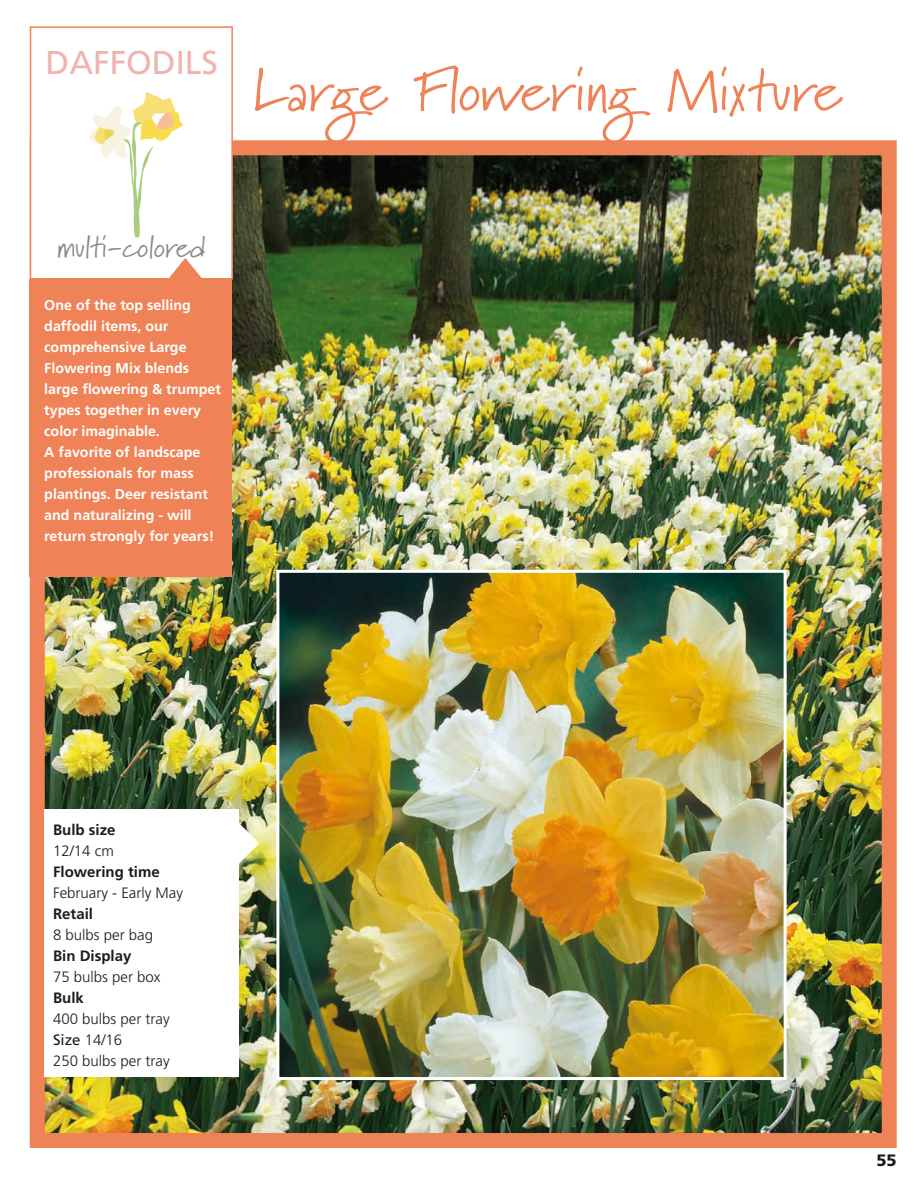
<style>
.page{position:relative;width:918px;height:1188px;background:#fff}
.page>*{position:absolute;margin:0;border:0;box-sizing:border-box;transform-origin:0 0}
.t1{font:60px "Marydale";color:#ef8357}
.t2{font:33px "Frutiger";color:#efb3b0}
.t3{font:30px "Marydale";letter-spacing:-.01em;color:#898988}
.t4{font:900 16.5px "Frutiger";color:#1c1c1b}
.t5{font:300 15px/21px "Frutiger";color:#1c1c1b}
.t6{font:700 15px "Frutiger";color:#1c1c1b}
.t7{font:700 14.25px/21px "Frutiger";color:#fff}
.s1{font-weight:400}
</style>
<div class="page">
<img style="left:46px;top:156px;width:835px;height:976px">
<div style="left:30px;top:140px;width:867px;height:1008px;border:15px solid #ef8357"></div>
<div style="left:30px;top:26px;width:203px;height:254px;background:#fff;border:2px solid #ef8357"></div>
<div style="left:30px;top:279px;width:202px;height:298px;background:#ef8357"></div>
<svg style="left:168px;top:258px;width:34px;height:21px"></svg>
<svg style="left:89px;top:92px;width:94px;height:146px"></svg>
<div style="left:45px;top:809px;width:194px;height:268px;background:#fff"></div>
<svg style="left:239px;top:823px;width:20px;height:41px"></svg>
<img style="left:280px;top:574px;width:503px;height:502px">
<div style="left:276px;top:570px;width:511px;height:510px;border:3px solid #fff"></div>
<h2 class="t2" style="left:46px;top:43px;width:174px">DAFFODILS</h2>
<h1 class="t1" style="left:254px;top:55px;width:591px">Large Flowering Mixture</h1>
<h3 class="t3" style="left:57px;top:229px;width:150px">multi-colored</h3>
<p class="t7" style="left:44px;top:294px;width:178px">One of the top selling daffodil items, our comprehensive Large<br>Flowering Mix blends large flowering &amp; trumpet types together in every color imaginable.<br>A favorite of landscape professionals for mass plantings. Deer resistant and naturalizing - will return strongly for years!</p>
<p class="t6" style="left:53px;top:821px;width:64px">Bulb size</p>
<p class="t5" style="left:53px;top:840px;width:62px">12/14 cm</p>
<p class="t6" style="left:53px;top:863px;width:108px">Flowering time</p>
<p class="t5" style="left:53px;top:882px;width:131px">February - Early May</p>
<p class="t6" style="left:53px;top:905px;width:42px">Retail</p>
<p class="t5" style="left:53px;top:924px;width:102px">8 bulbs per bag</p>
<p class="t6" style="left:53px;top:947px;width:80px">Bin Display</p>
<p class="t5" style="left:53px;top:966px;width:109px">75 bulbs per box</p>
<p class="t6" style="left:53px;top:989px;width:32px">Bulk</p>
<p class="t5" style="left:53px;top:1008px;width:118px">400 bulbs per tray<br><span class="s1">Size</span> 14/16<br>250 bulbs per tray</p>
<p class="t4" style="left:877px;top:1150px;width:22px">55</p>
</div>
